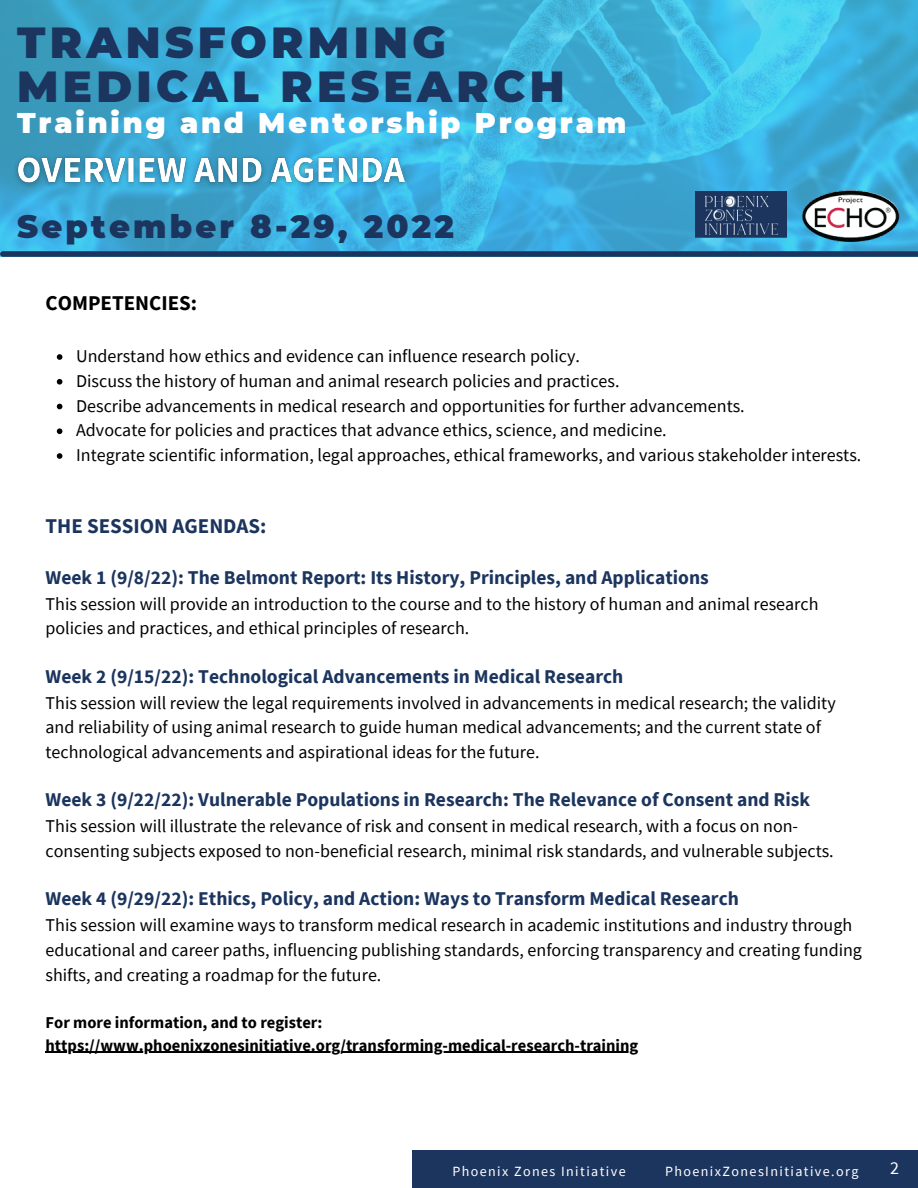
<style>
.page{position:relative;width:918px;height:1188px;background:#fff}
.page>*{position:absolute;margin:0;border:0;box-sizing:border-box;transform-origin:0 0}
.t1{font:900 43.35px/43.8px "Montserrat";letter-spacing:.1em;color:#1c355e}
.t2{font:900 32.1px "Montserrat";letter-spacing:.1em;color:#1c355e}
.t3{font:900 28.5px "Montserrat";letter-spacing:.1em;color:#fff}
.t4{font:700 21px "Source Sans Pro";color:#1c355e}
.t5{font:700 21px "Source Sans Pro";color:#000}
.t6{font:700 19.5px "Source Sans Pro";color:#1c355e}
.t7{font:18px/24.8px "Source Sans Pro";color:#000}
.t8{font:18px "Source Sans Pro";color:#fff}
.t9{font:700 16.5px/22.5px "Source Sans Pro";color:#000}
.t10{font:14.1px "Source Sans Pro";letter-spacing:.1em;color:#fff}
</style>
<div class="page">
<svg style="left:57px;top:354px;width:5px;height:6px"></svg>
<svg style="left:57px;top:379px;width:5px;height:6px"></svg>
<svg style="left:57px;top:404px;width:5px;height:5px"></svg>
<svg style="left:57px;top:428px;width:5px;height:6px"></svg>
<svg style="left:57px;top:453px;width:5px;height:6px"></svg>
<hr style="left:46px;top:1052px;width:592px;height:1px;background:#000">
<img style="left:0;top:0;width:918px;height:251px">
<div style="left:3px;top:251px;width:914px;height:6px;background:#1c355e"></div>
<div style="left:412px;top:1151px;width:506px;height:37px;background:#1c355e"></div>
<img style="left:696px;top:191px;width:91px;height:46px">
<img style="left:797px;top:187px;width:108px;height:58px">
<img style="left:8px;top:136px;width:406px;height:68px">
<h1 class="t1" style="left:17px;top:21px;width:549px">TRANSFORMING<br>MEDICAL RESEARCH</h1>
<h3 class="t3" style="left:17px;top:106px;width:611px">Training and Mentorship Program</h3>
<h2 class="t2" style="left:17px;top:207px;width:438px">September 8-29, 2022</h2>
<p class="t5" style="left:46px;top:290px;width:153px">COMPETENCIES:</p>
<p class="t7" style="left:76px;top:343px;width:787px">Understand how ethics and evidence can influence research policy.<br>Discuss the history of human and animal research policies and practices.<br>Describe advancements in medical research and opportunities for further advancements.<br>Advocate for policies and practices that advance ethics, science, and medicine.<br>Integrate scientific information, legal approaches, ethical frameworks, and various stakeholder interests.</p>
<p class="t4" style="left:46px;top:512px;width:223px">THE SESSION AGENDAS:</p>
<p class="t6" style="left:46px;top:565px;width:665px">Week 1 (9/8/22): The Belmont Report: Its History, Principles, and Applications</p>
<p class="t7" style="left:46px;top:591px;width:775px">This session will provide an introduction to the course and to the history of human and animal research policies and practices, and ethical principles of research.</p>
<p class="t6" style="left:46px;top:664px;width:579px">Week 2 (9/15/22): Technological Advancements in Medical Research</p>
<p class="t7" style="left:46px;top:690px;width:792px">This session will review the legal requirements involved in advancements in medical research; the validity and reliability of using animal research to guide human medical advancements; and the current state of technological advancements and aspirational ideas for the future.</p>
<p class="t6" style="left:46px;top:787px;width:766px">Week 3 (9/22/22): Vulnerable Populations in Research: The Relevance of Consent and Risk</p>
<p class="t7" style="left:46px;top:814px;width:790px">This session will illustrate the relevance of risk and consent in medical research, with a focus on non&shy;consenting subjects exposed to non-beneficial research, minimal risk standards, and vulnerable subjects.</p>
<p class="t6" style="left:46px;top:886px;width:695px">Week 4 (9/29/22): Ethics, Policy, and Action: Ways to Transform Medical Research</p>
<p class="t7" style="left:46px;top:913px;width:818px">This session will examine ways to transform medical research in academic institutions and industry through educational and career paths, influencing publishing standards, enforcing transparency and creating funding shifts, and creating a roadmap for the future.</p>
<p class="t9" style="left:46px;top:1011px;width:594px">For more information, and to register: https://www.phoenixzonesinitiative.org/transforming-medical-research-training</p>
<p class="t10" style="left:452px;top:1162px;width:175px">Phoenix Zones Initiative</p>
<p class="t10" style="left:665px;top:1162px;width:195px">PhoenixZonesInitiative.org</p>
<p class="t8" style="left:890px;top:1156px;width:10px">2</p>
</div>
